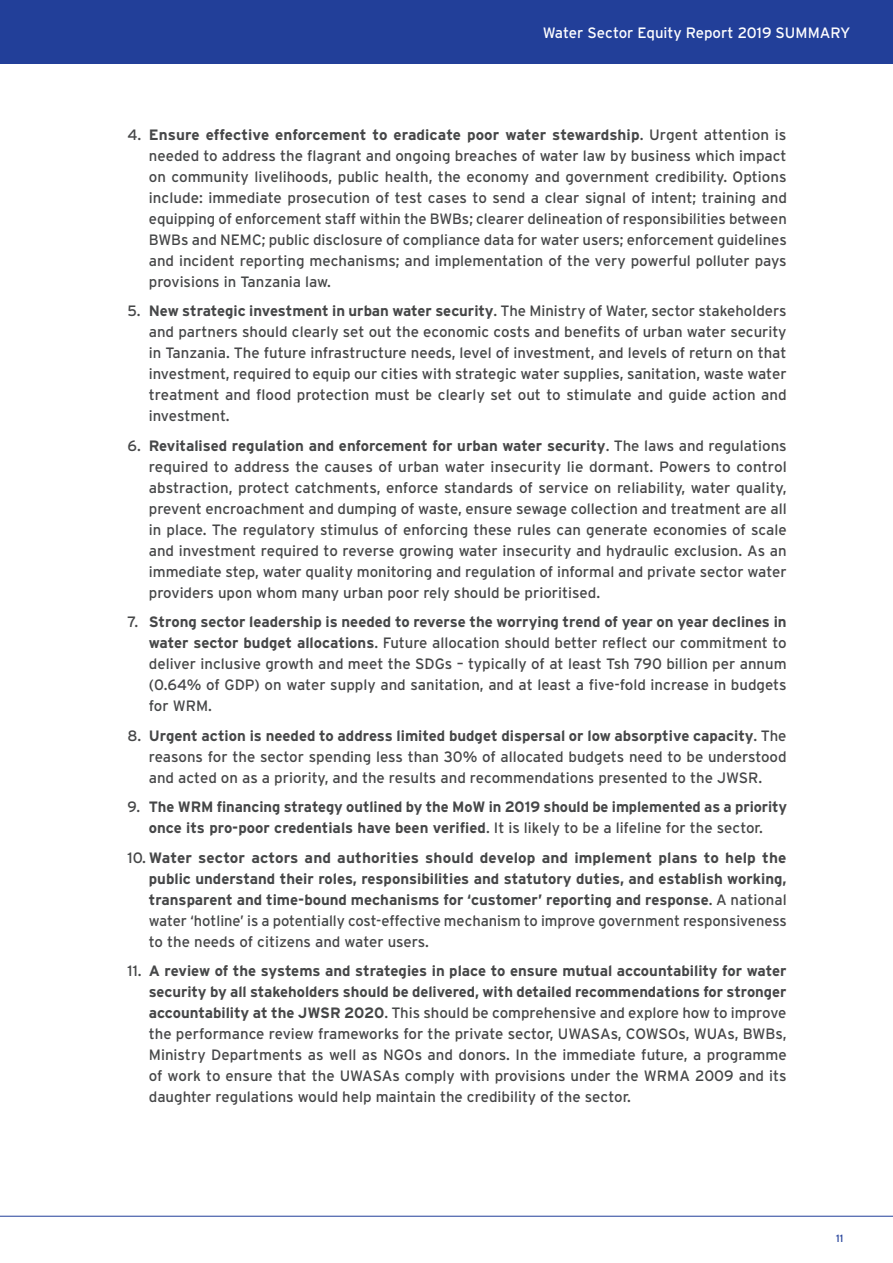
<style>
.page{position:relative;width:893px;height:1263px;background:#fff}
.page>*{position:absolute;margin:0;border:0;box-sizing:border-box;transform-origin:0 0}
.t1{font:15px/21px "Interstate";color:#464748;text-align:justify}
.t2{font:700 15px/21px "Interstate";letter-spacing:-.005em;color:#464748;text-align:center}
.t3{font:15px "Interstate";color:#fff}
.t4{font:10.5px "Interstate";color:#223f99}
.s1{font-weight:700}
.s2{font-weight:400}
</style>
<div class="page">
<div style="left:0;top:0;width:893px;height:64px;background:#223f99"></div>
<hr style="left:0;top:1216px;width:893px;height:1px;background:#223f99">
<p class="t3" style="left:543px;top:24px;width:309px">Water Sector Equity Report 2019 SUMMARY</p>
<p class="t1" style="left:149px;top:124px;width:640px;text-indent:-21px">4. <span class="s1">Ensure effective enforcement to eradicate poor water stewardship</span>. Urgent attention is needed to address the flagrant and ongoing breaches of water law by business which impact on community livelihoods, public health, the economy and government credibility. Options include: immediate prosecution of test cases to send a clear signal of intent; training and equipping of enforcement staff within the BWBs; clearer delineation of responsibilities between BWBs and NEMC; public disclosure of compliance data for water users; enforcement guidelines and incident reporting mechanisms; and implementation of the very powerful polluter pays provisions in Tanzania law.</p>
<p class="t1" style="left:149px;top:300px;width:639px;text-indent:-21px">5. <span class="s1">New strategic investment in urban water security</span>. The Ministry of Water, sector stakeholders and partners should clearly set out the economic costs and benefits of urban water security in Tanzania. The future infrastructure needs, level of investment, and levels of return on that investment, required to equip our cities with strategic water supplies, sanitation, waste water treatment and flood protection must be clearly set out to stimulate and guide action and investment.</p>
<p class="t1" style="left:149px;top:435px;width:639px;text-indent:-21px">6. <span class="s1">Revitalised regulation and enforcement for urban water security</span>. The laws and regulations required to address the causes of urban water insecurity lie dormant. Powers to control abstraction, protect catchments, enforce standards of service on reliability, water quality, prevent encroachment and dumping of waste, ensure sewage collection and treatment are all in place. The regulatory stimulus of enforcing these rules can generate economies of scale and investment required to reverse growing water insecurity and hydraulic exclusion. As an immediate step, water quality monitoring and regulation of informal and private sector water providers upon whom many urban poor rely should be prioritised.</p>
<p class="t1" style="left:149px;top:611px;width:639px;text-indent:-21px">7. <span class="s1">Strong sector leadership is needed to reverse the worrying trend of year on year declines in water sector budget allocations</span>. Future allocation should better reflect our commitment to deliver inclusive growth and meet the SDGs – typically of at least Tsh 790 billion per annum (0.64% of GDP) on water supply and sanitation, and at least a five-fold increase in budgets for WRM.</p>
<p class="t1" style="left:149px;top:725px;width:639px;text-indent:-21px">8. <span class="s1">Urgent action is needed to address limited budget dispersal or low absorptive capacity</span>. The reasons for the sector spending less than 30% of allocated budgets need to be understood and acted on as a priority, and the results and recommendations presented to the JWSR.</p>
<p class="t2" style="left:128px;top:796px;width:661px"><span class="s2">9.</span> The WRM financing strategy outlined by the MoW in 2019 should be implemented as a priority once its pro-poor credentials have been verified<span class="s2">. It is likely to be a lifeline for the sector.</span></p>
<p class="t2" style="left:149px;top:847px;width:639px;text-align:justify;text-indent:-21px"><span class="s2">10.</span> Water sector actors and authorities should develop and implement plans to help the public understand their roles, responsibilities and statutory duties, and establish working, transparent and time-bound mechanisms for ‘customer’ reporting and response<span class="s2">. A national water ‘hotline’ is a potentially cost-effective mechanism to improve government responsiveness to the needs of citizens and water users.</span></p>
<p class="t1" style="left:149px;top:960px;width:639px;text-indent:-21px">11. <span class="s1">A review of the systems and strategies in place to ensure mutual accountability for water security by all stakeholders should be delivered, with detailed recommendations for stronger accountability at the JWSR 2020</span>. This should be comprehensive and explore how to improve the performance review frameworks for the private sector, UWASAs, COWSOs, WUAs, BWBs, Ministry Departments as well as NGOs and donors. In the immediate future, a programme of work to ensure that the UWASAs comply with provisions under the WRMA 2009 and its daughter regulations would help maintain the credibility of the sector.</p>
<p class="t4" style="left:836px;top:1232px;width:9px">11</p>
</div>
